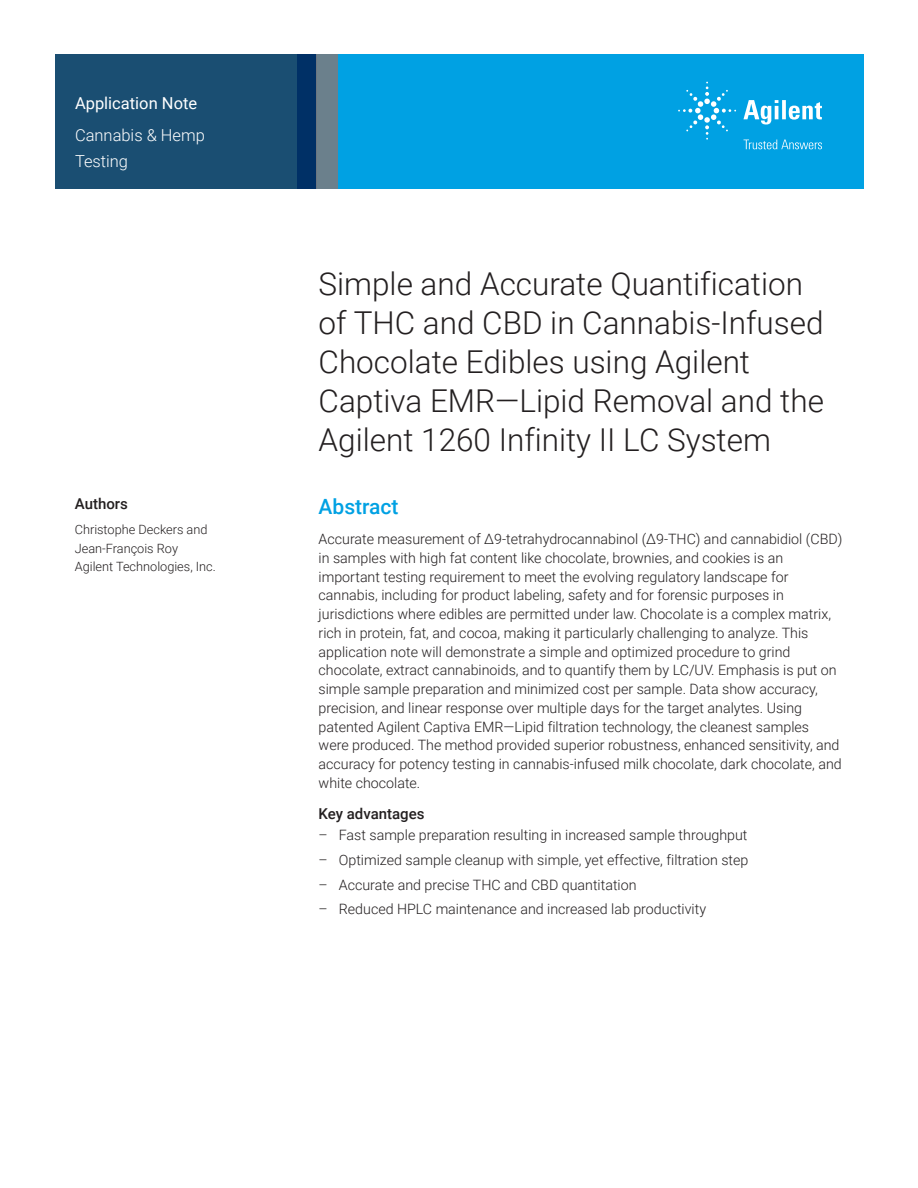
<style>
.page{position:relative;width:918px;height:1188px;background:#fff}
.page>*{position:absolute;margin:0;border:0;box-sizing:border-box;transform-origin:0 0}
.t1{font:300 31.5px/39px "Roboto";color:#231f20}
.Header_1{font:500 21px "Roboto";color:#00a1e3}
.Area_Identifier{font:300 16.5px/25.5px "Roboto";color:#fff}
.Doctype{font:16.5px "Roboto";color:#fff}
.Header_2{font:500 15px "Roboto";color:#231f20}
.DATA_author_title{font:500 15px "Roboto";color:#231f20}
.Text{font:300 14.25px/18.8px "Roboto";color:#231f20}
.DATA_author_name___i{font:300 12.75px/18.8px "Roboto";color:#231f20}
</style>
<div class="page">
<div style="left:297px;top:54px;width:567px;height:135px;background:#00a1e3"></div>
<svg style="left:55px;top:54px;width:261px;height:135px;fill:#1a4e72"></svg>
<div style="left:316px;top:54px;width:22px;height:135px;background:#6b808c"></div>
<svg style="left:743px;top:100px;width:79px;height:25px"></svg>
<svg style="left:678px;top:82px;width:58px;height:58px"></svg>
<svg style="left:744px;top:140px;width:78px;height:9px"></svg>
<p class="Doctype" style="left:75px;top:91px;width:124px">Application Note</p>
<p class="Area_Identifier" style="left:75px;top:122px;width:131px">Cannabis &amp; Hemp<br>Testing</p>
<p class="DATA_author_title" style="left:75px;top:493px;width:55px">Authors</p>
<p class="DATA_author_name___i" style="left:75px;top:519px;width:143px">Christophe Deckers and<br>Jean-François Roy<br>Agilent Technologies, Inc.</p>
<p class="t1" style="left:319px;top:263px;width:507px">Simple and Accurate Quantification of THC and CBD in Cannabis-Infused Chocolate Edibles using Agilent Captiva EMR—Lipid Removal and the Agilent 1260 Infinity II LC System</p>
<p class="Header_1" style="left:319px;top:491px;width:82px">Abstract</p>
<p class="Text" style="left:319px;top:529px;width:525px">Accurate measurement of ∆9-tetrahydrocannabinol (Δ9-THC) and cannabidiol (CBD) in samples with high fat content like chocolate, brownies, and cookies is an important testing requirement to meet the evolving regulatory landscape for cannabis, including for product labeling, safety and for forensic purposes in jurisdictions where edibles are permitted under law. Chocolate is a complex matrix, rich in protein, fat, and cocoa, making it particularly challenging to analyze. This application note will demonstrate a simple and optimized procedure to grind chocolate, extract cannabinoids, and to quantify them by LC/UV. Emphasis is put on simple sample preparation and minimized cost per sample. Data show accuracy, precision, and linear response over multiple days for the target analytes. Using patented Agilent Captiva EMR—Lipid filtration technology, the cleanest samples were produced. The method provided superior robustness, enhanced sensitivity, and accuracy for potency testing in cannabis-infused milk chocolate, dark chocolate, and white chocolate.</p>
<p class="Header_2" style="left:319px;top:803px;width:108px">Key advantages</p>
<p class="Text" style="left:319px;top:825px;width:430px">– Fast sample preparation resulting in increased sample throughput</p>
<p class="Text" style="left:319px;top:850px;width:431px">– Optimized sample cleanup with simple, yet effective, filtration step</p>
<p class="Text" style="left:319px;top:875px;width:319px">– Accurate and precise THC and CBD quantitation</p>
<p class="Text" style="left:319px;top:899px;width:389px">– Reduced HPLC maintenance and increased lab productivity</p>
</div>
